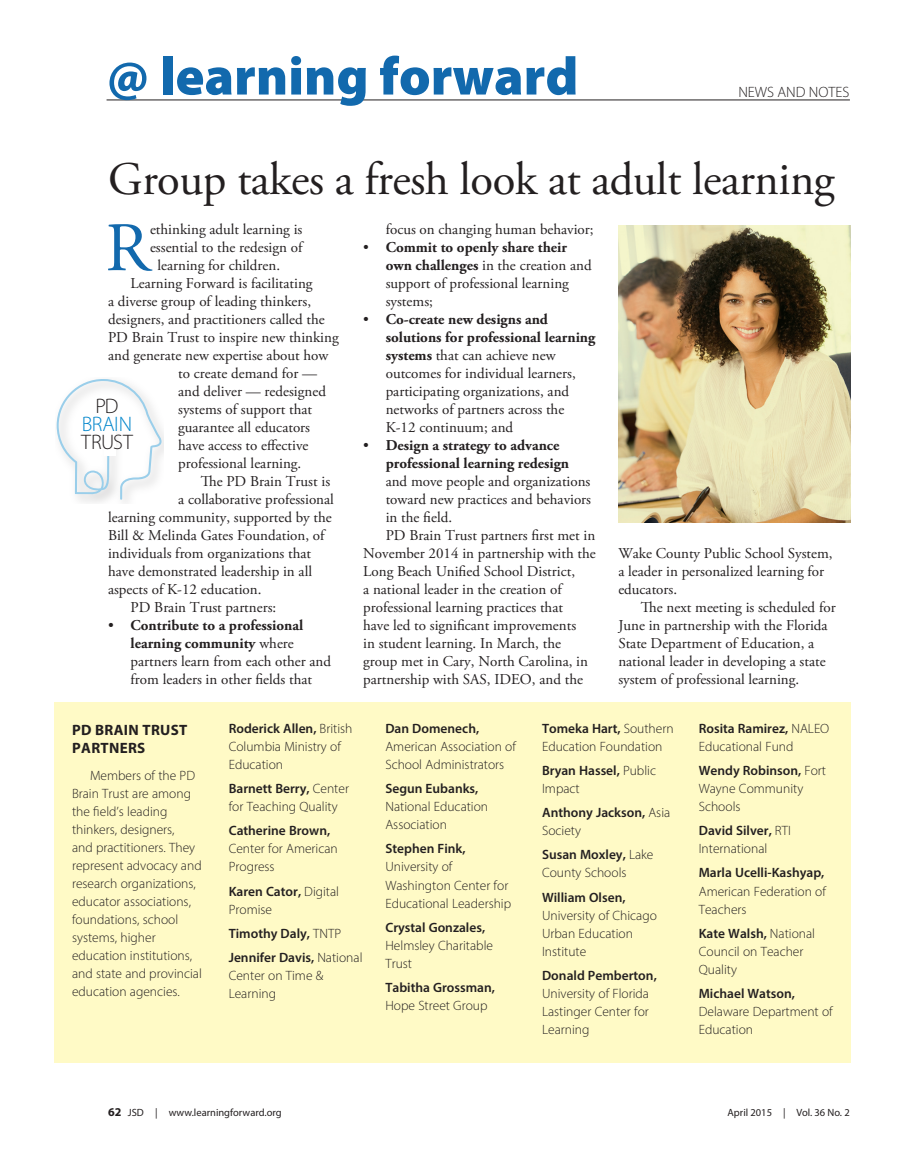
<style>
.page{position:relative;width:905px;height:1175px;background:#fff}
.page>*{position:absolute;margin:0;border:0;box-sizing:border-box;transform-origin:0 0}
.body{font:69.3px "Adobe Garamond Pro";color:#1269ad}
.t1{font:900 54px "Myriad Pro";color:#1269ad}
.body-2{font:46.5px "Adobe Garamond Pro";letter-spacing:-.01em;color:#231f20}
.t2{font:300 21px/18px "Myriad Pro";letter-spacing:-.025em;color:#231f20;text-align:center}
.body-3{font:15px/18px "Adobe Garamond Pro";color:#231f20}
.box{font:700 15px/18px "Myriad Pro";letter-spacing:.02em;color:#231f20}
.t3{font:300 15px "Myriad Pro";color:#231f20}
.box-2{font:300 13.5px/18px "Myriad Pro";color:#231f20}
.box-3{font:600 13.5px/18px "Myriad Pro";color:#231f20}
.t4{font:10.5px "Myriad Pro";color:#231f20}
.s1{font-weight:700}
.s2{color:#0085cb}
.s3{font-weight:600}
.s4{font-weight:300}
.s5{font-weight:700;font-size:12px}
</style>
<div class="page">
<hr style="left:106px;top:100px;width:743px;height:1px;background:#231f20">
<div style="left:54px;top:702px;width:796px;height:360px;background:#fffac6"></div>
<svg style="left:57px;top:379px;width:105px;height:121px"></svg>
<div style="left:104px;top:425px;width:12px;height:30px;background:#fff"></div>
<img style="left:618px;top:225px;width:232px;height:297px">
<p class="t1" style="left:106px;top:40px;width:473px">@ learning forward</p>
<p class="t3" style="left:738px;top:83px;width:112px">NEWS AND NOTES</p>
<p class="body-2" style="left:108px;top:152px;width:728px">Group takes a fresh look at adult learning</p>
<p class="body-3" style="left:150px;top:221px;width:154px">ethinking adult learning is</p>
<p class="body-3" style="left:150px;top:239px;width:154px">essential to the redesign of</p>
<p class="body-3" style="left:157px;top:257px;width:124px">learning for children.</p>
<p class="body-3" style="left:130px;top:275px;width:183px">Learning Forward is facilitating</p>
<p class="body-3" style="left:108px;top:293px;width:204px">a diverse group of leading thinkers,</p>
<p class="body-3" style="left:108px;top:311px;width:218px">designers, and practitioners called the</p>
<p class="body-3" style="left:108px;top:329px;width:232px">PD Brain Trust to inspire new thinking</p>
<p class="body-3" style="left:108px;top:347px;width:222px">and generate new expertise about how</p>
<p class="body-3" style="left:178px;top:365px;width:140px">to create demand for —</p>
<p class="body-3" style="left:178px;top:383px;width:149px">and deliver — redesigned</p>
<p class="body-3" style="left:178px;top:401px;width:135px">systems of support that</p>
<p class="body-3" style="left:178px;top:419px;width:133px">guarantee all educators</p>
<p class="body-3" style="left:178px;top:437px;width:132px">have access to effective</p>
<p class="body-3" style="left:178px;top:455px;width:125px">professional learning.</p>
<p class="body-3" style="left:201px;top:473px;width:131px">The PD Brain Trust is</p>
<p class="body-3" style="left:178px;top:491px;width:157px">a collaborative professional</p>
<p class="body-3" style="left:108px;top:509px;width:225px">learning community, supported by the</p>
<p class="body-3" style="left:108px;top:527px;width:218px">Bill &amp; Melinda Gates Foundation, of</p>
<p class="body-3" style="left:108px;top:545px;width:205px">individuals from organizations that</p>
<p class="body-3" style="left:108px;top:563px;width:205px">have demonstrated leadership in all</p>
<p class="body-3" style="left:108px;top:581px;width:155px">aspects of K-12 education.</p>
<p class="body-3" style="left:130px;top:599px;width:147px">PD Brain Trust partners:</p>
<p class="body-3" style="left:130px;top:617px;width:202px;text-indent:-22px">• <span class="s1">Contribute to a professional learning community</span> where partners learn from each other and from leaders in other fields that</p>
<p class="body" style="left:105px;top:206px;width:46px">R</p>
<p class="t2" style="left:81px;top:396px;width:53px">PD<br><span class="s2">BRAIN<br></span>TRUST</p>
<p class="body-3" style="left:386px;top:221px;width:209px">focus on changing human behavior;</p>
<p class="body-3" style="left:386px;top:239px;width:207px;text-indent:-22px">• <span class="s1">Commit to openly share their own challenges</span> in the creation and support of professional learning systems;</p>
<p class="body-3" style="left:386px;top:311px;width:211px;text-indent:-22px">• <span class="s1">Co-create new designs and solutions for professional learning systems</span> that can achieve new outcomes for individual learners, participating organizations, and networks of partners across the<br>K-12 continuum; and</p>
<p class="body-3" style="left:386px;top:437px;width:207px;text-indent:-22px">• <span class="s1">Design a strategy to advance professional learning redesign </span>and move people and organizations toward new practices and behaviors in the field.</p>
<p class="body-3" style="left:363px;top:527px;width:234px;text-indent:22px">PD Brain Trust partners first met in November 2014 in partnership with the Long Beach Unified School District,<br>a national leader in the creation of professional learning practices that<br>have led to significant improvements<br>in student learning. In March, the group met in Cary, North Carolina, in partnership with SAS, IDEO, and the</p>
<p class="body-3" style="left:618px;top:545px;width:216px">Wake County Public School System, a leader in personalized learning for educators.</p>
<p class="body-3" style="left:618px;top:599px;width:219px;text-indent:22px">The next meeting is scheduled for June in partnership with the Florida State Department of Education, a national leader in developing a state system of professional learning.</p>
<p class="box" style="left:72px;top:720px;width:117px">PD BRAIN TRUST<br>PARTNERS</p>
<p class="box-2" style="left:72px;top:766px;width:131px;text-indent:18px">Members of the PD<br>Brain Trust are among the field’s leading thinkers, designers,<br>and practitioners. They represent advocacy and research organizations, educator associations, foundations, school systems, higher education institutions, and state and provincial education agencies.</p>
<p class="box-2" style="left:229px;top:720px;width:125px"><span class="s3">Roderick Allen,</span> British<br>Columbia Ministry of<br>Education</p>
<p class="box-2" style="left:229px;top:780px;width:122px"><span class="s3">Barnett Berry,</span> Center for Teaching Quality</p>
<p class="box-2" style="left:229px;top:822px;width:111px"><span class="s3">Catherine Brown,<br></span>Center for American<br>Progress</p>
<p class="box-2" style="left:229px;top:882px;width:112px"><span class="s3">Karen Cator,</span> Digital<br>Promise</p>
<p class="box-3" style="left:229px;top:923px;width:114px">Timothy Daly, <span class="s4">TNTP</span></p>
<p class="box-2" style="left:229px;top:948px;width:135px"><span class="s3">Jennifer Davis,</span> National<br>Center on Time &amp;<br>Learning</p>
<p class="box-2" style="left:385px;top:720px;width:132px"><span class="s3">Dan Domenech,<br></span>American Association of<br>School Administrators</p>
<p class="box-2" style="left:385px;top:780px;width:104px"><span class="s3">Segun Eubanks,<br></span>National Education<br>Association</p>
<p class="box-2" style="left:385px;top:840px;width:127px"><span class="s3">Stephen Fink,<br></span>University of<br>Washington Center for<br>Educational Leadership</p>
<p class="box-2" style="left:385px;top:918px;width:109px"><span class="s3">Crystal Gonzales,<br></span>Helmsley Charitable<br>Trust</p>
<p class="box-3" style="left:385px;top:977px;width:111px">Tabitha Grossman,<br><span class="s4">Hope Street Group</span></p>
<p class="box-2" style="left:542px;top:720px;width:133px"><span class="s3">Tomeka Hart,</span> Southern<br>Education Foundation</p>
<p class="box-3" style="left:542px;top:761px;width:115px">Bryan Hassel, <span class="s4">Public<br>Impact</span></p>
<p class="box-3" style="left:542px;top:803px;width:130px">Anthony Jackson, <span class="s4">Asia<br>Society</span></p>
<p class="box-2" style="left:542px;top:846px;width:113px"><span class="s3">Susan Moxley,</span> Lake<br>County Schools</p>
<p class="box-2" style="left:542px;top:888px;width:116px"><span class="s3">William Olsen,<br></span>University of Chicago<br>Urban Education<br>Institute</p>
<p class="box-2" style="left:542px;top:966px;width:116px"><span class="s3">Donald Pemberton,<br></span>University of Florida<br>Lastinger Center for<br>Learning</p>
<p class="box-2" style="left:698px;top:720px;width:132px"><span class="s3">Rosita Ramirez,</span> NALEO<br>Educational Fund</p>
<p class="box-2" style="left:698px;top:762px;width:129px"><span class="s3">Wendy Robinson,</span> Fort<br>Wayne Community<br>Schools</p>
<p class="box-2" style="left:698px;top:822px;width:94px"><span class="s3">David Silver,</span> RTI<br>International</p>
<p class="box-2" style="left:698px;top:864px;width:129px;text-align:justify"><span class="s3">Marla Ucelli-Kashyap, </span>American Federation of Teachers</p>
<p class="box-2" style="left:698px;top:924px;width:118px"><span class="s3">Kate Walsh,</span> National<br>Council on Teacher<br>Quality</p>
<p class="box-2" style="left:698px;top:984px;width:135px"><span class="s3">Michael Watson,<br></span>Delaware Department of<br>Education</p>
<p class="t4" style="left:108px;top:1106px;width:175px"><span class="s5">62</span> JSD | www.learningforward.org</p>
<p class="t4" style="left:727px;top:1106px;width:124px">April 2015 | Vol. 36 No. 2</p>
</div>
